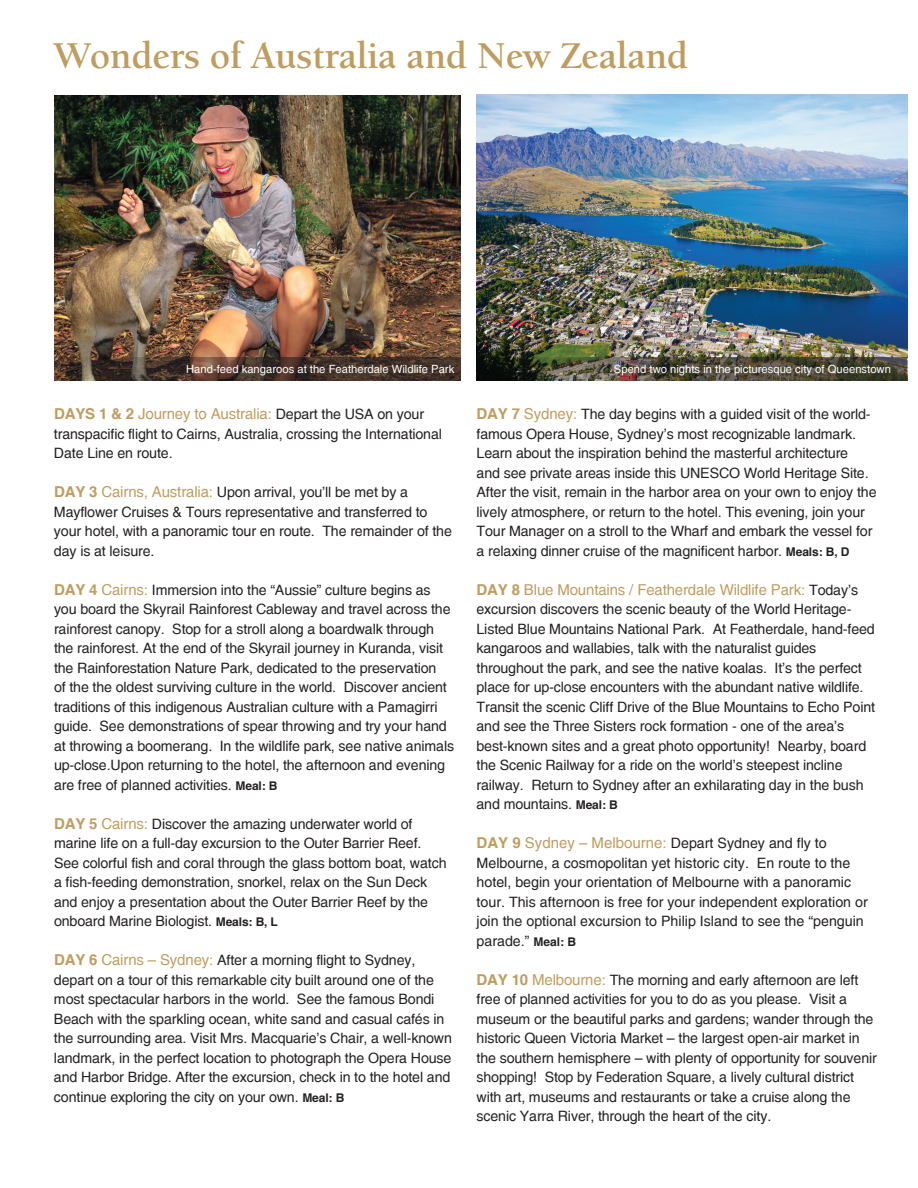
<style>
.page{position:relative;width:918px;height:1188px;background:#fff}
.page>*{position:absolute;margin:0;border:0;box-sizing:border-box;transform-origin:0 0}
.t1{font:700 39px "Berkeley Oldstyle IT Cby BT";color:#bf9c5f}
.t2{font:15px "Helvetica";letter-spacing:-.01em;color:#bf9c5f}
.t3{font:14.25px/19.5px "Helvetica";letter-spacing:-.01em;color:#231f20}
.t4{font:11.25px "Helvetica";color:#fff}
.s1{font-weight:700}
.s2{font-size:14.25px;color:#231f20}
.s3{font-weight:700;font-size:15px;color:#bf9c5f}
.s4{font-size:15px;color:#bf9c5f}
.s5{font-weight:700;font-size:12px}
</style>
<div class="page">
<img style="left:54px;top:95px;width:406px;height:262px">
<img style="left:477px;top:94px;width:430px;height:263px">
<img style="left:477px;top:357px;width:430px;height:24px">
<svg style="left:54px;top:357px;width:406px;height:24px;background:#49372d"></svg>
<h1 class="t1" style="left:54px;top:32px;width:636px">Wonders of Australia and New Zealand</h1>
<p class="t4" style="left:186px;top:363px;width:270px">Hand-feed kangaroos at the Featherdale Wildlife Park</p>
<p class="t4" style="left:614px;top:363px;width:279px">Spend two nights in the picturesque city of Queenstown</p>
<p class="t2" style="left:54px;top:405px;width:372px"><span class="s1">DAYS 1 &amp; 2</span> Journey to Australia: <span class="s2">Depart the USA on your</span></p>
<p class="t3" style="left:54px;top:424px;width:390px">transpacific flight to Cairns, Australia, crossing the International<br>Date Line en route.</p>
<p class="t3" style="left:54px;top:482px;width:399px"><span class="s3">DAY 3</span> <span class="s4">Cairns, Australia:</span> Upon arrival, you’ll be met by a Mayflower Cruises &amp; Tours representative and transferred to your hotel, with a panoramic tour en route. The remainder of the day is at leisure.</p>
<p class="t3" style="left:54px;top:580px;width:402px"><span class="s3">DAY 4</span> <span class="s4">Cairns:</span> Immersion into the “Aussie” culture begins as you board the Skyrail Rainforest Cableway and travel across the rainforest canopy. Stop for a stroll along a boardwalk through the rainforest. At the end of the Skyrail journey in Kuranda, visit the Rainforestation Nature Park, dedicated to the preservation<br>of the the oldest surviving culture in the world. Discover ancient traditions of this indigenous Australian culture with a Pamagirri guide. See demonstrations of spear throwing and try your hand at throwing a boomerang. In the wildlife park, see native animals up-close.Upon returning to the hotel, the afternoon and evening are free of planned activities. <span class="s5">Meal: B</span></p>
<p class="t3" style="left:54px;top:814px;width:394px"><span class="s3">DAY 5</span> <span class="s4">Cairns:</span> Discover the amazing underwater world of marine life on a full-day excursion to the Outer Barrier Reef.<br>See colorful fish and coral through the glass bottom boat, watch a fish-feeding demonstration, snorkel, relax on the Sun Deck and enjoy a presentation about the Outer Barrier Reef by the onboard Marine Biologist. <span class="s5">Meals: B, L</span></p>
<p class="t3" style="left:54px;top:950px;width:400px"><span class="s3">DAY 6</span> <span class="s4">Cairns – Sydney:</span> After a morning flight to Sydney, depart on a tour of this remarkable city built around one of the most spectacular harbors in the world. See the famous Bondi Beach with the sparkling ocean, white sand and casual cafés in the surrounding area. Visit Mrs. Macquarie’s Chair, a well-known landmark, in the perfect location to photograph the Opera House and Harbor Bridge. After the excursion, check in to the hotel and continue exploring the city on your own. <span class="s5">Meal: B</span></p>
<p class="t3" style="left:477px;top:404px;width:402px"><span class="s3">DAY 7</span> <span class="s4">Sydney:</span> The day begins with a guided visit of the world&shy;famous Opera House, Sydney’s most recognizable landmark.<br>Learn about the inspiration behind the masterful architecture<br>and see private areas inside this UNESCO World Heritage Site.<br>After the visit, remain in the harbor area on your own to enjoy the lively atmosphere, or return to the hotel. This evening, join your Tour Manager on a stroll to the Wharf and embark the vessel for a relaxing dinner cruise of the magnificent harbor. <span class="s5">Meals: B, D</span></p>
<p class="t2" style="left:477px;top:581px;width:383px"><span class="s1">DAY 8</span> Blue Mountains / Featherdale Wildlife Park: <span class="s2">Today’s</span></p>
<p class="t3" style="left:477px;top:599px;width:400px">excursion discovers the scenic beauty of the World Heritage-Listed Blue Mountains National Park. At Featherdale, hand-feed kangaroos and wallabies, talk with the naturalist guides throughout the park, and see the native koalas. It’s the perfect place for up-close encounters with the abundant native wildlife.<br>Transit the scenic Cliff Drive of the Blue Mountains to Echo Point and see the Three Sisters rock formation - one of the area’s best-known sites and a great photo opportunity! Nearby, board the Scenic Railway for a ride on the world’s steepest incline railway. Return to Sydney after an exhilarating day in the bush and mountains. <span class="s5">Meal: B</span></p>
<p class="t3" style="left:477px;top:833px;width:393px"><span class="s3">DAY 9</span> <span class="s4">Sydney – Melbourne:</span> Depart Sydney and fly to Melbourne, a cosmopolitan yet historic city. En route to the hotel, begin your orientation of Melbourne with a panoramic tour. This afternoon is free for your independent exploration or join the optional excursion to Philip Island to see the “penguin parade.” <span class="s5">Meal: B</span></p>
<p class="t3" style="left:477px;top:970px;width:402px"><span class="s3">DAY 10</span> <span class="s4">Melbourne:</span> The morning and early afternoon are left free of planned activities for you to do as you please. Visit a museum or the beautiful parks and gardens; wander through the historic Queen Victoria Market – the largest open-air market in the southern hemisphere – with plenty of opportunity for souvenir shopping! Stop by Federation Square, a lively cultural district with art, museums and restaurants or take a cruise along the scenic Yarra River, through the heart of the city.</p>
</div>
